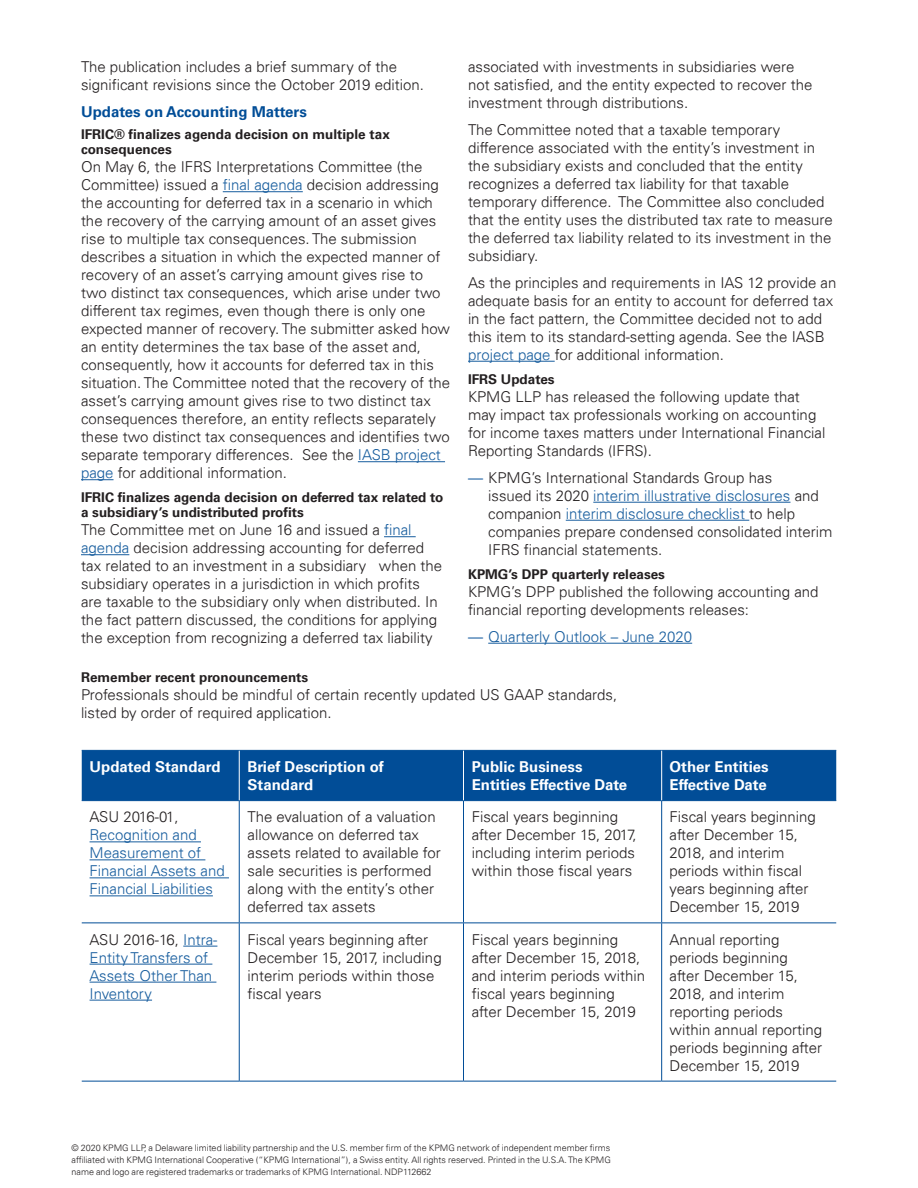
<style>
.page{position:relative;width:918px;height:1188px;background:#fff}
.page>*{position:absolute;margin:0;border:0;box-sizing:border-box;transform-origin:0 0}
.t1{font:300 15px/18px "Univers 45";color:#231f20}
.t2{font:300 15px/18px "Univers 45";color:#175d9e}
.t3{font:700 15px/18px "Univers 65";color:#fff}
.t4{font:700 15px "Univers 65";color:#014d97}
.t5{font:300 15px "Univers 45";letter-spacing:-.04em;color:#231f20}
.t6{font:700 13.5px/15px "Univers 65";color:#231f20}
.t7{font:300 9px/12px "Univers 45";color:#231f20;text-align:justify}
.s1{color:#175d9e}
.s2{color:#014d97}
.s3{color:#231f20}
</style>
<div class="page">
<hr style="left:223px;top:191px;width:80px;height:1px;background:#175d9e">
<hr style="left:358px;top:461px;width:87px;height:1px;background:#175d9e">
<hr style="left:81px;top:479px;width:33px;height:1px;background:#175d9e">
<hr style="left:384px;top:536px;width:32px;height:1px;background:#175d9e">
<hr style="left:81px;top:554px;width:48px;height:1px;background:#175d9e">
<hr style="left:468px;top:361px;width:87px;height:1px;background:#175d9e">
<hr style="left:593px;top:502px;width:197px;height:1px;background:#175d9e">
<hr style="left:566px;top:520px;width:183px;height:1px;background:#175d9e">
<hr style="left:488px;top:643px;width:204px;height:1px;background:#175d9e">
<div style="left:82px;top:751px;width:754px;height:49px;background:#014d97"></div>
<hr style="left:82px;top:750px;width:157px;height:1px;background:#014d97">
<hr style="left:239px;top:750px;width:225px;height:1px;background:#014d97">
<hr style="left:464px;top:750px;width:198px;height:1px;background:#014d97">
<hr style="left:662px;top:750px;width:174px;height:1px;background:#014d97">
<hr style="left:82px;top:800px;width:157px;height:1px;background:#014d97">
<hr style="left:239px;top:800px;width:225px;height:1px;background:#014d97">
<hr style="left:239px;top:801px;width:1px;height:121px;background:#014d97">
<hr style="left:464px;top:800px;width:198px;height:1px;background:#014d97">
<hr style="left:463px;top:801px;width:1px;height:121px;background:#014d97">
<hr style="left:662px;top:800px;width:174px;height:1px;background:#014d97">
<hr style="left:661px;top:801px;width:1px;height:121px;background:#014d97">
<hr style="left:82px;top:922px;width:157px;height:1px;background:#014d97">
<hr style="left:239px;top:922px;width:225px;height:1px;background:#014d97">
<hr style="left:239px;top:923px;width:1px;height:158px;background:#014d97">
<hr style="left:464px;top:922px;width:198px;height:1px;background:#014d97">
<hr style="left:463px;top:923px;width:1px;height:158px;background:#014d97">
<hr style="left:662px;top:922px;width:174px;height:1px;background:#014d97">
<hr style="left:661px;top:923px;width:1px;height:158px;background:#014d97">
<hr style="left:82px;top:1081px;width:157px;height:1px;background:#014d97">
<hr style="left:239px;top:1081px;width:225px;height:1px;background:#014d97">
<hr style="left:464px;top:1081px;width:198px;height:1px;background:#014d97">
<hr style="left:662px;top:1081px;width:174px;height:1px;background:#014d97">
<hr style="left:239px;top:751px;width:1px;height:49px;background:#fff">
<hr style="left:463px;top:751px;width:1px;height:49px;background:#fff">
<hr style="left:661px;top:751px;width:1px;height:49px;background:#fff">
<hr style="left:90px;top:841px;width:111px;height:1px;background:#175d9e">
<hr style="left:90px;top:859px;width:115px;height:1px;background:#175d9e">
<hr style="left:90px;top:877px;width:139px;height:1px;background:#175d9e">
<hr style="left:90px;top:895px;width:123px;height:1px;background:#175d9e">
<hr style="left:183px;top:946px;width:34px;height:1px;background:#175d9e">
<hr style="left:90px;top:964px;width:122px;height:1px;background:#175d9e">
<hr style="left:90px;top:982px;width:126px;height:1px;background:#175d9e">
<hr style="left:90px;top:1000px;width:62px;height:1px;background:#175d9e">
<p class="t1" style="left:81px;top:57px;width:344px">The publication includes a brief summary of the significant revisions since the October 2019 edition.</p>
<p class="t4" style="left:81px;top:103px;width:227px">Updates on Accounting Matters</p>
<p class="t6" style="left:81px;top:127px;width:310px">IFRIC® finalizes agenda decision on multiple tax consequences</p>
<p class="t1" style="left:81px;top:158px;width:371px">On May 6, the IFRS Interpretations Committee (the Committee) issued a <span class="s1">final agenda</span> decision addressing the accounting for deferred tax in a scenario in which the recovery of the carrying amount of an asset gives rise to multiple tax consequences. The submission describes a situation in which the expected manner of recovery of an asset’s carrying amount gives rise to two distinct tax consequences, which arise under two different tax regimes, even though there is only one expected manner of recovery. The submitter asked how an entity determines the tax base of the asset and, consequently, how it accounts for deferred tax in this situation. The Committee noted that the recovery of the asset’s carrying amount gives rise to two distinct tax consequences therefore, an entity reflects separately these two distinct tax consequences and identifies two separate temporary differences. See the <span class="s1">IASB project page</span> for additional information.</p>
<p class="t6" style="left:81px;top:490px;width:364px">IFRIC finalizes agenda decision on deferred tax related to a subsidiary’s undistributed profits</p>
<p class="t1" style="left:81px;top:521px;width:363px">The Committee met on June 16 and issued a <span class="s1">final agenda</span> decision addressing accounting for deferred tax related to an investment in a subsidiary when the subsidiary operates in a jurisdiction in which profits are taxable to the subsidiary only when distributed. In the fact pattern discussed, the conditions for applying the exception from recognizing a deferred tax liability</p>
<p class="t1" style="left:468px;top:57px;width:346px">associated with investments in subsidiaries were not satisfied, and the entity expected to recover the investment through distributions.</p>
<p class="t1" style="left:468px;top:120px;width:366px">The Committee noted that a taxable temporary difference associated with the entity’s investment in the subsidiary exists and concluded that the entity recognizes a deferred tax liability for that taxable temporary difference. The Committee also concluded that the entity uses the distributed tax rate to measure the deferred tax liability related to its investment in the subsidiary.</p>
<p class="t1" style="left:468px;top:273px;width:370px">As the principles and requirements in IAS 12 provide an adequate basis for an entity to account for deferred tax in the fact pattern, the Committee decided not to add this item to its standard-setting agenda. See the IASB <span class="s1">project page</span> for additional information.</p>
<p class="t6" style="left:468px;top:372px;width:88px">IFRS Updates</p>
<p class="t1" style="left:468px;top:387px;width:359px">KPMG LLP has released the following update that may impact tax professionals working on accounting for income taxes matters under International Financial Reporting Standards (IFRS).</p>
<p class="t1" style="left:488px;top:468px;width:346px;text-indent:-20px"><span class="s2">—</span> KPMG’s International Standards Group has<br>issued its 2020 <span class="s1">interim illustrative disclosures</span> and companion <span class="s1">interim disclosure checklist</span> to help companies prepare condensed consolidated interim IFRS financial statements.</p>
<p class="t6" style="left:468px;top:567px;width:199px">KPMG’s DPP quarterly releases</p>
<p class="t1" style="left:468px;top:582px;width:352px">KPMG’s DPP published the following accounting and financial reporting developments releases:</p>
<p class="t2" style="left:468px;top:627px;width:226px"><span class="s2">—</span> Quarterly Outlook – June 2020</p>
<p class="t6" style="left:81px;top:670px;width:229px">Remember recent pronouncements</p>
<p class="t1" style="left:81px;top:686px;width:538px">Professionals should be mindful of certain recently updated US GAAP standards, listed by order of required application.</p>
<p class="t3" style="left:90px;top:758px;width:133px">Updated Standard</p>
<p class="t3" style="left:248px;top:758px;width:138px">Brief Description of<br>Standard</p>
<p class="t3" style="left:472px;top:758px;width:157px">Public Business<br>Entities Effective Date</p>
<p class="t3" style="left:670px;top:758px;width:101px">Other Entities<br>Effective Date</p>
<p class="t5" style="left:90px;top:808px;width:91px">ASU 2016-01,</p>
<p class="t2" style="left:90px;top:826px;width:137px">Recognition and<br>Measurement of<br>Financial Assets and<br>Financial Liabilities</p>
<p class="t1" style="left:248px;top:808px;width:195px">The evaluation of a valuation allowance on deferred tax assets related to available for sale securities is performed along with the entity’s other deferred tax assets</p>
<p class="t1" style="left:472px;top:808px;width:166px">Fiscal years beginning after December 15, 2017, including interim periods within those fiscal years</p>
<p class="t1" style="left:670px;top:808px;width:148px">Fiscal years beginning after December 15,<br>2018, and interim periods within fiscal years beginning after<br>December 15, 2019</p>
<p class="t2" style="left:90px;top:930px;width:129px"><span class="s3">ASU 2016-16,</span> Intra-<br>Entity Transfers of<br>Assets Other Than<br>Inventory</p>
<p class="t1" style="left:248px;top:930px;width:196px">Fiscal years beginning after<br>December 15, 2017, including interim periods within those fiscal years</p>
<p class="t1" style="left:472px;top:930px;width:175px">Fiscal years beginning after December 15, 2018, and interim periods within fiscal years beginning after December 15, 2019</p>
<p class="t1" style="left:670px;top:930px;width:154px">Annual reporting periods beginning<br>after December 15,<br>2018, and interim reporting periods within annual reporting periods beginning after<br>December 15, 2019</p>
<p class="t7" style="left:72px;top:1142px;width:541px">© 2020 KPMG LLP, a Delaware limited liability partnership and the U.S. member firm of the KPMG network of independent member firms affiliated with KPMG International Cooperative (“KPMG International”), a Swiss entity. All rights reserved. Printed in the U.S.A. The KPMG name and logo are registered trademarks or trademarks of KPMG International. NDP112662</p>
</div>
